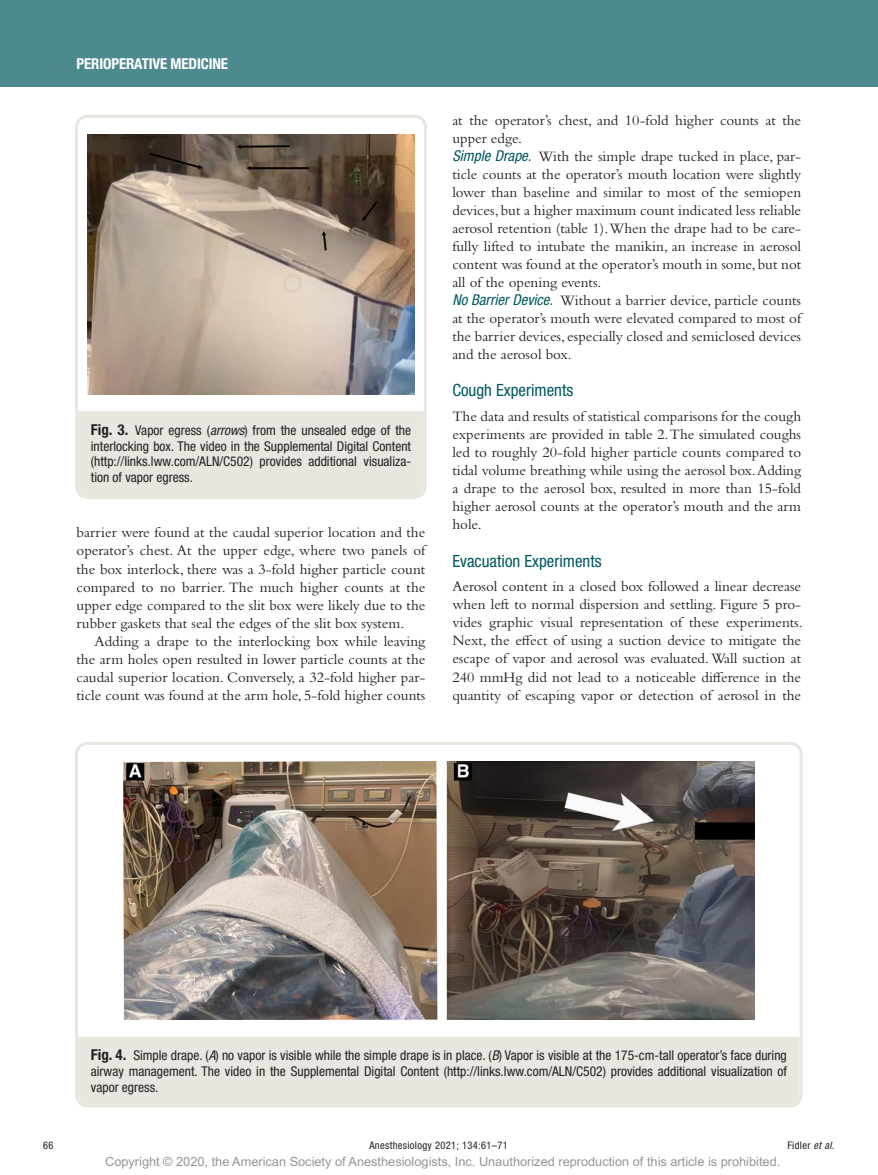
<style>
.page{position:relative;width:878px;height:1175px;background:#fff}
.page>*{position:absolute;margin:0;border:0;box-sizing:border-box;transform-origin:0 0}
.t1{font:condensed 16.8px "Helvetica Neue LT Std";color:#005861}
.t2{font:15px/18px "Bembo Std";color:#231f20;text-align:justify}
.t3{font:700 condensed 15px "Helvetica Neue LT Std";letter-spacing:-.01em;color:#fff}
.t4{font:condensed 13.5px/15.8px "Helvetica Neue LT Std";color:#231f20;text-align:justify}
.t5{font:12.75px "Arial MT Std";color:#939598}
.t6{font:condensed 10.5px "Helvetica Neue LT Std";letter-spacing:.03em;color:#231f20}
.s1{font-weight:700;font-size:15px}
.s2{font-style:italic}
.s3{font-family:"Helvetica Neue LT Std";font-style:italic;font-stretch:condensed;color:#005861}
</style>
<div class="page">
<div style="left:0;top:0;width:878px;height:86px;background:#4d8a90"></div>
<img style="left:87px;top:134px;width:327px;height:260px">
<div style="left:78px;top:411px;width:346px;height:85px;background:#e9e6df"></div>
<div style="left:75px;top:115px;width:352px;height:384px;border:3px solid #e9e6df;border-radius:11px"></div>
<img style="left:124px;top:761px;width:630px;height:258px">
<div style="left:78px;top:1036px;width:721px;height:68px;background:#e9e6df"></div>
<div style="left:75px;top:742px;width:727px;height:365px;border:3px solid #e9e6df;border-radius:11px"></div>
<p class="t3" style="left:77px;top:54px;width:153px">PERIOPERATIVE MEDICINE</p>
<p class="t4" style="left:91px;top:422px;width:322px"><span class="s1">Fig. 3.</span> Vapor egress (<span class="s2">arrows</span>) from the unsealed edge of the interlocking box. The video in the Supplemental Digital Content (http://links.lww.com/ALN/C502) provides additional visualiza&shy;tion of vapor egress.</p>
<p class="t2" style="left:77px;top:523px;width:350px">barrier were found at the caudal superior location and the operator’s chest. At the upper edge, where two panels of the box interlock, there was a 3-fold higher particle count compared to no barrier. The much higher counts at the upper edge compared to the slit box were likely due to the rubber gaskets that seal the edges of the slit box system.</p>
<p class="t2" style="left:77px;top:631px;width:350px;text-indent:18px">Adding a drape to the interlocking box while leaving the arm holes open resulted in lower particle counts at the caudal superior location. Conversely, a 32-fold higher par&shy;ticle count was found at the arm hole, 5-fold higher counts</p>
<p class="t2" style="left:452px;top:111px;width:350px;text-align:left">at the operator’s chest, and 10-fold higher counts at the upper edge.<br><span class="s3">Simple Drape.</span> With the simple drape tucked in place, par&shy;ticle counts at the operator’s mouth location were slightly lower than baseline and similar to most of the semiopen devices, but a higher maximum count indicated less reliable aerosol retention (table 1). When the drape had to be care&shy;fully lifted to intubate the manikin, an increase in aerosol content was found at the operator’s mouth in some, but not all of the opening events.<br><span class="s3">No Barrier Device.</span> Without a barrier device, particle counts at the operator’s mouth were elevated compared to most of the barrier devices, especially closed and semiclosed devices and the aerosol box.</p>
<p class="t1" style="left:452px;top:381px;width:122px">Cough Experiments</p>
<p class="t2" style="left:452px;top:407px;width:350px">The data and results of statistical comparisons for the cough experiments are provided in table 2. The simulated coughs led to roughly 20-fold higher particle counts compared to tidal volume breathing while using the aerosol box. Adding a drape to the aerosol box, resulted in more than 15-fold higher aerosol counts at the operator’s mouth and the arm hole.</p>
<p class="t1" style="left:452px;top:551px;width:151px">Evacuation Experiments</p>
<p class="t2" style="left:452px;top:577px;width:352px">Aerosol content in a closed box followed a linear decrease when left to normal dispersion and settling. Figure 5 pro&shy;vides graphic visual representation of these experiments.<br>Next, the effect of using a suction device to mitigate the escape of vapor and aerosol was evaluated. Wall suction at 240 mmHg did not lead to a noticeable difference in the quantity of escaping vapor or detection of aerosol in the</p>
<p class="t4" style="left:91px;top:1047px;width:697px"><span class="s1">Fig. 4.</span> Simple drape. (<span class="s2">A</span>) no vapor is visible while the simple drape is in place. (<span class="s2">B</span>) Vapor is visible at the 175-cm-tall operator’s face during airway management. The video in the Supplemental Digital Content (http://links.lww.com/ALN/C502) provides additional visualization of vapor egress.</p>
<p class="t6" style="left:43px;top:1139px;width:12px">66</p>
<p class="t6" style="left:369px;top:1139px;width:140px">Anesthesiology 2021; 134:61–71</p>
<p class="t5" style="left:105px;top:1154px;width:676px">Copyright © 2020, the American Society of Anesthesiologists, Inc. Unauthorized reproduction of this article is prohibited.</p>
<p class="t6" style="left:787px;top:1139px;width:48px">Fidler <span class="s2">et al.</span></p>
</div>
